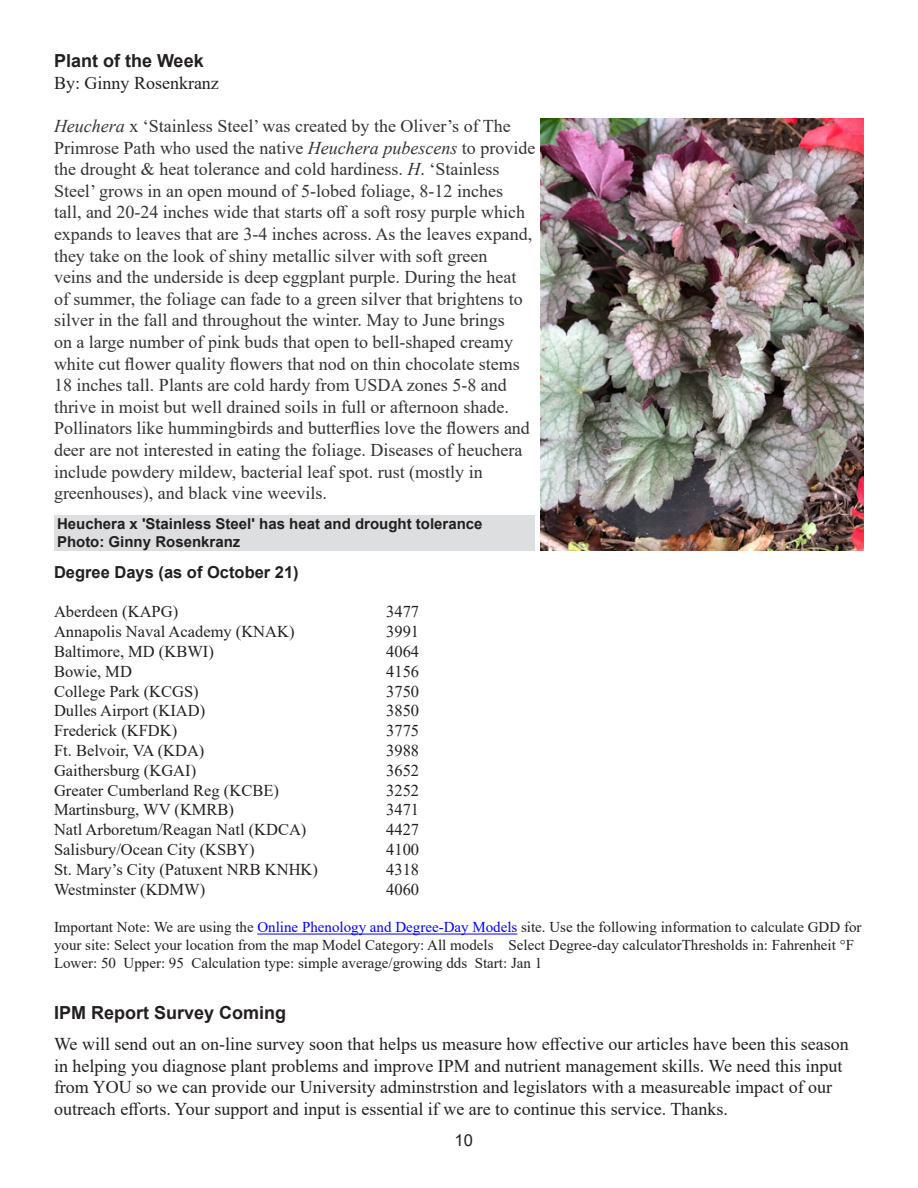
<style>
.page{position:relative;width:918px;height:1188px;background:#fff}
.page>*{position:absolute;margin:0;border:0;box-sizing:border-box;transform-origin:0 0}
.Normal__Web{font:18px/21.6px "Times New Roman";color:#333}
.t1{font:18px/21.6px "Times New Roman";color:#231f20}
.Headline{font:700 18px "Arial";color:#231f20}
.t2{font:16.5px "Times New Roman";color:#231f20}
.t3{font:700 16.5px "Arial";color:#231f20}
.t4{font:16.5px "Arial";color:#231f20}
.t5{font:15px/18px "Times New Roman";color:#231f20}
.Photo_credit{font:700 15px "Arial";color:#231f20}
.s1{font-style:italic}
.s2{color:#00f}
</style>
<div class="page">
<div style="left:54px;top:515px;width:481px;height:36px;background:#dddee0"></div>
<img style="left:540px;top:119px;width:324px;height:432px">
<hr style="left:257px;top:934px;width:260px;height:1px;background:#00f">
<p class="Headline" style="left:54px;top:48px;width:151px">Plant of the Week</p>
<p class="t1" style="left:54px;top:71px;width:166px">By: Ginny Rosenkranz</p>
<p class="Normal__Web" style="left:54px;top:115px;width:483px"><span class="s1">Heuchera</span> x ‘Stainless Steel’ was created by the Oliver’s of The Primrose Path who used the native <span class="s1">Heuchera pubescens</span> to provide the drought &amp; heat tolerance and cold hardiness. <span class="s1">H</span>. ‘Stainless Steel’ grows in an open mound of 5-lobed foliage, 8-12 inches<br>tall, and 20-24 inches wide that starts off a soft rosy purple which expands to leaves that are 3-4 inches across. As the leaves expand, they take on the look of shiny metallic silver with soft green<br>veins and the underside is deep eggplant purple. During the heat of summer, the foliage can fade to a green silver that brightens to silver in the fall and throughout the winter. May to June brings<br>on a large number of pink buds that open to bell-shaped creamy white cut flower quality flowers that nod on thin chocolate stems 18 inches tall. Plants are cold hardy from USDA zones 5-8 and thrive in moist but well drained soils in full or afternoon shade.<br>Pollinators like hummingbirds and butterflies love the flowers and deer are not interested in eating the foliage. Diseases of heuchera include powdery mildew, bacterial leaf spot. rust (mostly in greenhouses), and black vine weevils.</p>
<p class="Photo_credit" style="left:57px;top:513px;width:427px">Heuchera x 'Stainless Steel' has heat and drought tolerance</p>
<p class="Photo_credit" style="left:57px;top:531px;width:185px">Photo: Ginny Rosenkranz</p>
<p class="t3" style="left:54px;top:560px;width:246px">Degree Days (as of October 21)</p>
<p class="t2" style="left:54px;top:600px;width:126px">Aberdeen (KAPG)</p>
<p class="t2" style="left:386px;top:600px;width:34px">3477</p>
<p class="t2" style="left:54px;top:620px;width:242px">Annapolis Naval Academy (KNAK)</p>
<p class="t2" style="left:386px;top:620px;width:34px">3991</p>
<p class="t2" style="left:54px;top:640px;width:161px">Baltimore, MD (KBWI)</p>
<p class="t2" style="left:386px;top:640px;width:34px">4064</p>
<p class="t2" style="left:54px;top:660px;width:79px">Bowie, MD</p>
<p class="t2" style="left:386px;top:660px;width:34px">4156</p>
<p class="t2" style="left:54px;top:679px;width:146px">College Park (KCGS)</p>
<p class="t2" style="left:386px;top:679px;width:34px">3750</p>
<p class="t2" style="left:54px;top:699px;width:153px">Dulles Airport (KIAD)</p>
<p class="t2" style="left:386px;top:699px;width:34px">3850</p>
<p class="t2" style="left:54px;top:719px;width:125px">Frederick (KFDK)</p>
<p class="t2" style="left:386px;top:719px;width:34px">3775</p>
<p class="t2" style="left:54px;top:739px;width:152px">Ft. Belvoir, VA (KDA)</p>
<p class="t2" style="left:386px;top:739px;width:34px">3988</p>
<p class="t2" style="left:54px;top:759px;width:144px">Gaithersburg (KGAI)</p>
<p class="t2" style="left:386px;top:759px;width:34px">3652</p>
<p class="t2" style="left:54px;top:778px;width:226px">Greater Cumberland Reg (KCBE)</p>
<p class="t2" style="left:386px;top:778px;width:34px">3252</p>
<p class="t2" style="left:54px;top:798px;width:182px">Martinsburg, WV (KMRB)</p>
<p class="t2" style="left:386px;top:798px;width:34px">3471</p>
<p class="t2" style="left:54px;top:818px;width:254px">Natl Arboretum/Reagan Natl (KDCA)</p>
<p class="t2" style="left:386px;top:818px;width:34px">4427</p>
<p class="t2" style="left:54px;top:838px;width:202px">Salisbury/Ocean City (KSBY)</p>
<p class="t2" style="left:386px;top:838px;width:34px">4100</p>
<p class="t2" style="left:54px;top:858px;width:265px">St. Mary’s City (Patuxent NRB KNHK)</p>
<p class="t2" style="left:386px;top:858px;width:34px">4318</p>
<p class="t2" style="left:54px;top:877px;width:153px">Westminster (KDMW)</p>
<p class="t2" style="left:386px;top:877px;width:34px">4060</p>
<p class="t5" style="left:54px;top:918px;width:809px">Important Note: We are using the <span class="s2">Online Phenology and Degree-Day Models</span> site. Use the following information to calculate GDD for your site: Select your location from the map Model Category: All models Select Degree-day calculatorThresholds in: Fahrenheit °F<br>Lower: 50 Upper: 95 Calculation type: simple average/growing dds Start: Jan 1</p>
<p class="Headline" style="left:54px;top:1000px;width:234px">IPM Report Survey Coming</p>
<p class="t1" style="left:54px;top:1033px;width:796px">We will send out an on-line survey soon that helps us measure how effective our articles have been this season in helping you diagnose plant problems and improve IPM and nutrient management skills. We need this input from YOU so we can provide our University adminstrstion and legislators with a measureable impact of our outreach efforts. Your support and input is essential if we are to continue this service. Thanks.</p>
<p class="t4" style="left:455px;top:1129px;width:20px">10</p>
</div>
